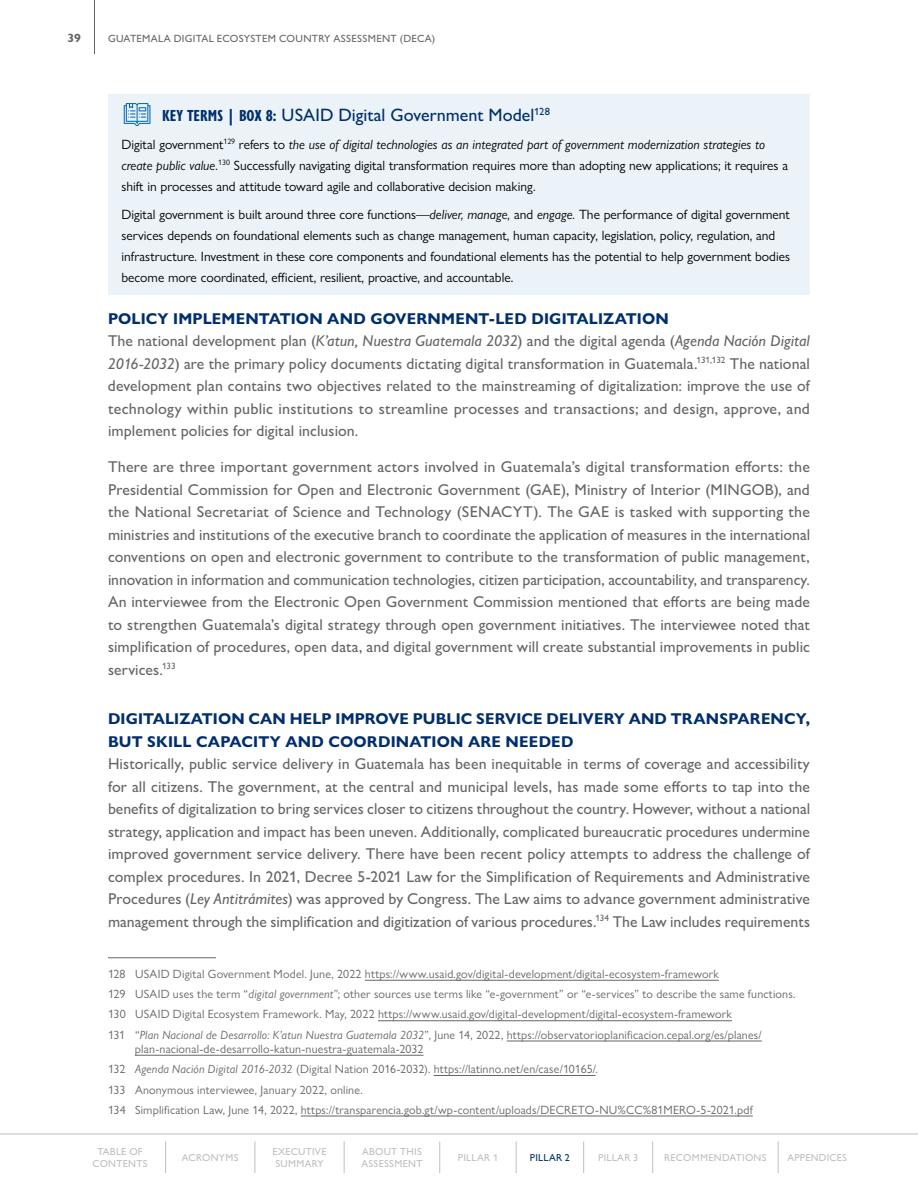
<style>
.page{position:relative;width:918px;height:1188px;background:#fff}
.page>*{position:absolute;margin:0;border:0;box-sizing:border-box;transform-origin:0 0}
.t1{font:500 18px "Gill Sans Nova";color:#002f6c}
.t2{font:500 15.75px/22.5px "Gill Sans Nova";letter-spacing:.005em;color:#666;text-align:justify}
.t3{font:700 15.75px/22.5px "Gill Sans Nova";letter-spacing:.01em;color:#002e6d}
.t4{font:13.5px/21px "Gill Sans Nova";color:#000}
.t5{font:12px/20.2px "Gill Sans Nova";letter-spacing:.015em;color:#666}
.t6{font:700 12px "Gill Sans Nova";color:#666}
.t7{font:500 10.5px "Gill Sans Nova";letter-spacing:.025em;color:#666}
.t8{font:500 10.2px/12px "Gill Sans Nova";letter-spacing:.03em;color:#bfbfbf}
.t9{font:500 10.2px "Gill Sans Nova";letter-spacing:.03em;color:#002f6c}
.s1{font-weight:700;font-stretch:condensed;font-size:16.5px}
.s2{font-style:italic}
.s3{font-weight:700;color:#002e6d}
</style>
<div class="page">
<hr style="left:94px;top:0;width:1px;height:54px;background:#666">
<hr style="left:0;top:1134px;width:918px;height:1px;background:#bfbfbf">
<hr style="left:165px;top:1142px;width:1px;height:31px;background:#bfbfbf">
<hr style="left:255px;top:1142px;width:1px;height:31px;background:#bfbfbf">
<hr style="left:344px;top:1142px;width:1px;height:31px;background:#bfbfbf">
<hr style="left:439px;top:1142px;width:1px;height:31px;background:#bfbfbf">
<hr style="left:516px;top:1142px;width:1px;height:31px;background:#bfbfbf">
<hr style="left:583px;top:1142px;width:1px;height:31px;background:#bfbfbf">
<hr style="left:652px;top:1142px;width:1px;height:31px;background:#bfbfbf">
<hr style="left:778px;top:1142px;width:1px;height:31px;background:#bfbfbf">
<div style="left:108px;top:94px;width:702px;height:201px;background:#ebf3f9"></div>
<hr style="left:108px;top:957px;width:108px;height:1px;background:#666">
<hr style="left:365px;top:980px;width:354px;height:1px;background:#666">
<hr style="left:378px;top:1020px;width:354px;height:1px;background:#666">
<hr style="left:507px;top:1041px;width:255px;height:1px;background:#666">
<hr style="left:135px;top:1055px;width:289px;height:1px;background:#666">
<hr style="left:434px;top:1075px;width:162px;height:1px;background:#666">
<hr style="left:301px;top:1116px;width:452px;height:1px;background:#666">
<svg style="left:124px;top:103px;width:26px;height:23px"></svg>
<p class="t6" style="left:67px;top:31px;width:15px">39</p>
<p class="t7" style="left:108px;top:32px;width:329px">GUATEMALA DIGITAL ECOSYSTEM COUNTRY ASSESSMENT (DECA)</p>
<p class="t1" style="left:162px;top:104px;width:389px"><span class="s1">KEY TERMS | BOX 8:</span> USAID Digital Government Model<sup>128</sup></p>
<p class="t4" style="left:122px;top:134px;width:668px">Digital government<sup>129</sup> refers to <span class="s2">the use of digital technologies as an integrated part of government modernization strategies to create public value.</span><sup>130</sup> Successfully navigating digital transformation requires more than adopting new applications; it requires a shift in processes and attitude toward agile and collaborative decision making.</p>
<p class="t4" style="left:122px;top:203px;width:670px">Digital government is built around three core functions—<span class="s2">deliver, manage,</span> and <span class="s2">engage.</span> The performance of digital government services depends on foundational elements such as change management, human capacity, legislation, policy, regulation, and infrastructure. Investment in these core components and foundational elements has the potential to help government bodies become more coordinated, efficient, resilient, proactive, and accountable.</p>
<p class="t2" style="left:108px;top:307px;width:704px;text-align:left"><span class="s3">POLICY IMPLEMENTATION AND GOVERNMENT-LED DIGITALIZATION<br></span>The national development plan (<span class="s2">K’atun, Nuestra Guatemala 2032</span>) and the digital agenda (<span class="s2">Agenda Nación Digital 2016-2032</span>) are the primary policy documents dictating digital transformation in Guatemala.<sup>131,132</sup> The national development plan contains two objectives related to the mainstreaming of digitalization: improve the use of technology within public institutions to streamline processes and transactions; and design, approve, and implement policies for digital inclusion.</p>
<p class="t2" style="left:108px;top:455px;width:704px">There are three important government actors involved in Guatemala’s digital transformation efforts: the Presidential Commission for Open and Electronic Government (GAE), Ministry of Interior (MINGOB), and the National Secretariat of Science and Technology (SENACYT). The GAE is tasked with supporting the ministries and institutions of the executive branch to coordinate the application of measures in the international conventions on open and electronic government to contribute to the transformation of public management, innovation in information and communication technologies, citizen participation, accountability, and transparency.<br>An interviewee from the Electronic Open Government Commission mentioned that efforts are being made to strengthen Guatemala’s digital strategy through open government initiatives. The interviewee noted that simplification of procedures, open data, and digital government will create substantial improvements in public services.<sup>133</sup></p>
<p class="t3" style="left:108px;top:707px;width:704px">DIGITALIZATION CAN HELP IMPROVE PUBLIC SERVICE DELIVERY AND TRANSPARENCY,<br>BUT SKILL CAPACITY AND COORDINATION ARE NEEDED</p>
<p class="t2" style="left:108px;top:752px;width:704px">Historically, public service delivery in Guatemala has been inequitable in terms of coverage and accessibility for all citizens. The government, at the central and municipal levels, has made some efforts to tap into the benefits of digitalization to bring services closer to citizens throughout the country. However, without a national strategy, application and impact has been uneven. Additionally, complicated bureaucratic procedures undermine improved government service delivery. There have been recent policy attempts to address the challenge of complex procedures. In 2021, Decree 5-2021 Law for the Simplification of Requirements and Administrative Procedures (<span class="s2">Ley Antitrámites</span>) was approved by Congress. The Law aims to advance government administrative management through the simplification and digitization of various procedures.<sup>134</sup> The Law includes requirements</p>
<p class="t5" style="left:108px;top:964px;width:689px">128 USAID Digital Government Model. June, 2022 https://www.usaid.gov/digital-development/digital-ecosystem-framework<br>129 USAID uses the term “<span class="s2">digital government”</span>; other sources use terms like “e-government” or “e-services” to describe the same functions.<br>130 USAID Digital Ecosystem Framework. May, 2022 https://www.usaid.gov/digital-development/digital-ecosystem-framework<br>131 “<span class="s2">Plan Nacional de Desarrollo: K’atun Nuestra Guatemala 2032</span>”, June 14, 2022, https://observatorioplanificacion.cepal.org/es/planes/</p>
<p class="t5" style="left:108px;top:1039px;width:646px;text-indent:27px">plan-nacional-de-desarrollo-katun-nuestra-guatemala-2032<br>132 <span class="s2">Agenda Nación Digital 2016-2032</span> (Digital Nation 2016-2032). https://latinno.net/en/case/10165/.<br>133 Anonymous interviewee, January 2022, online.<br>134 Simplification Law, June 14, 2022, https://transparencia.gob.gt/wp-content/uploads/DECRETO-NU%CC%81MERO-5-2021.pdf</p>
<p class="t8" style="left:92px;top:1145px;width:57px;text-align:center">TABLE OF<br>CONTENTS</p>
<p class="t8" style="left:182px;top:1151px;width:58px">ACRONYMS</p>
<p class="t8" style="left:272px;top:1145px;width:56px">EXECUTIVE<br>SUMMARY</p>
<p class="t8" style="left:361px;top:1145px;width:63px">ABOUT THIS<br>ASSESSMENT</p>
<p class="t8" style="left:458px;top:1151px;width:42px">PILLAR 1</p>
<p class="t9" style="left:530px;top:1151px;width:42px">PILLAR 2</p>
<p class="t8" style="left:598px;top:1151px;width:42px">PILLAR 3</p>
<p class="t8" style="left:664px;top:1151px;width:104px">RECOMMENDATIONS</p>
<p class="t8" style="left:788px;top:1151px;width:61px">APPENDICES</p>
</div>
